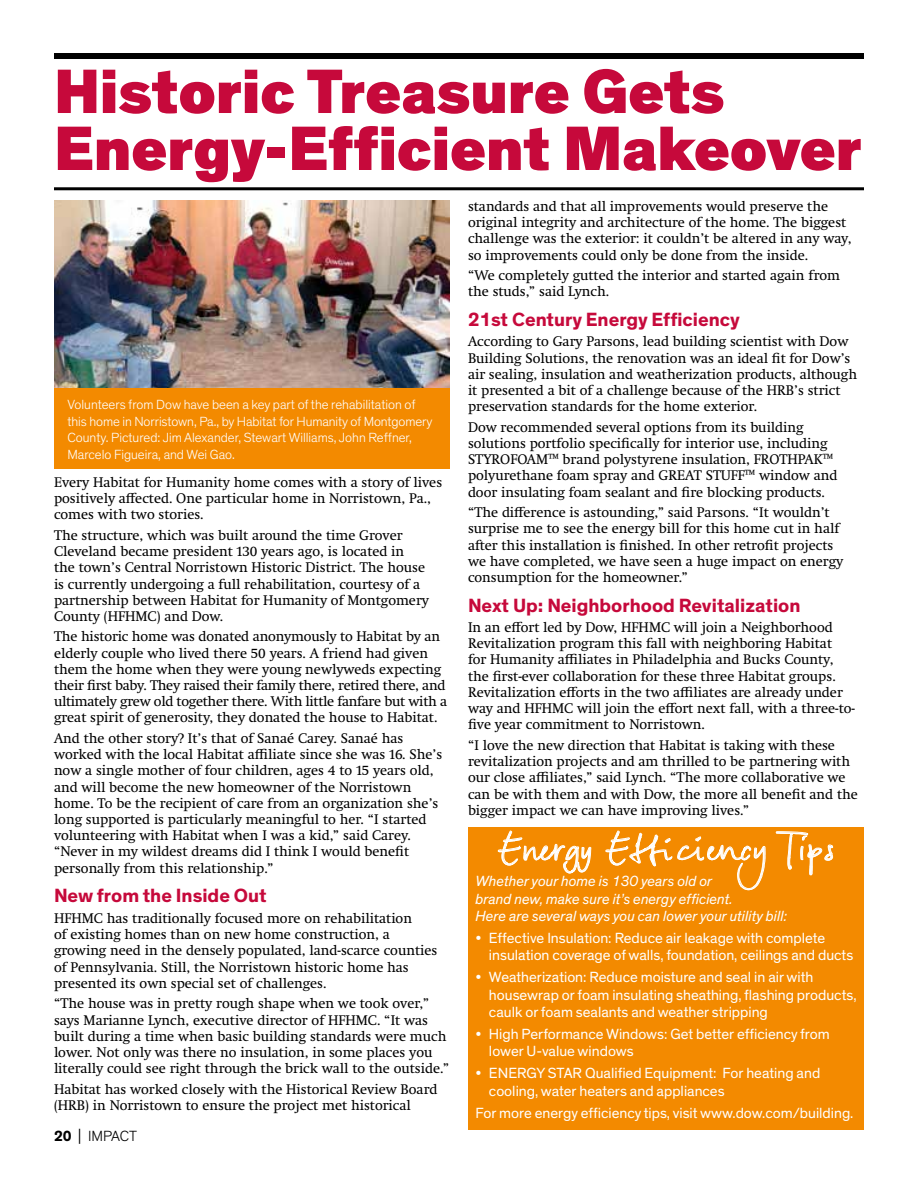
<style>
.page{position:relative;width:918px;height:1188px;background:#fff}
.page>*{position:absolute;margin:0;border:0;box-sizing:border-box;transform-origin:0 0}
.t1{font:900 63.75px/57px "Dow Corporate";color:#c6093b}
.t2{font:27px "Dow Script";color:#fff}
.t3{font:700 19.5px "Dow Corporate";color:#c6093b}
.t4{font:15px/17.2px "Dow Corporate";color:#fff}
.t5{font:italic 15px/17.2px "Dow Corporate";color:#fff}
.t6{font:300 15px "Dow Corporate";letter-spacing:-.015em;color:#000}
.t7{font:14.25px/16.2px "Swift Neue LT Pro";color:#000}
.t8{font:300 13.5px/16.5px "Dow Corporate";color:#fff}
.s1{font-weight:700}
.s2{font-size:18px}
</style>
<div class="page">
<div style="left:54px;top:53px;width:810px;height:6px;background:#000"></div>
<hr style="left:54px;top:187px;width:810px;height:3px;background:#000">
<div style="left:469px;top:827px;width:395px;height:303px;background:#f38a00"></div>
<svg style="left:498px;top:830px;width:94px;height:44px"></svg>
<svg style="left:605px;top:830px;width:161px;height:61px"></svg>
<svg style="left:776px;top:831px;width:57px;height:44px"></svg>
<img style="left:54px;top:200px;width:395px;height:188px">
<div style="left:54px;top:388px;width:395px;height:81px;background:#f38a00"></div>
<h1 class="t1" style="left:54px;top:65px;width:809px">Historic Treasure Gets<br>Energy-Efficient Makeover</h1>
<p class="t8" style="left:68px;top:397px;width:367px">Volunteers from Dow have been a key part of the rehabilitation of this home in Norristown, Pa., by Habitat for Humanity of Montgomery County. Pictured: Jim Alexander, Stewart Williams, John Reffner, Marcelo Figueira, and Wei Gao.</p>
<p class="t7" style="left:54px;top:474px;width:390px">Every Habitat for Humanity home comes with a story of lives positively affected. One particular home in Norristown, Pa., comes with two stories.</p>
<p class="t7" style="left:54px;top:527px;width:377px">The structure, which was built around the time Grover Cleveland became president 130 years ago, is located in<br>the town’s Central Norristown Historic District. The house is currently undergoing a full rehabilitation, courtesy of a partnership between Habitat for Humanity of Montgomery County (HFHMC) and Dow.</p>
<p class="t7" style="left:54px;top:628px;width:395px">The historic home was donated anonymously to Habitat by an elderly couple who lived there 50 years. A friend had given them the home when they were young newlyweds expecting their first baby. They raised their family there, retired there, and ultimately grew old together there. With little fanfare but with a great spirit of generosity, they donated the house to Habitat.</p>
<p class="t7" style="left:54px;top:730px;width:390px">And the other story? It’s that of Sanaé Carey. Sanaé has worked with the local Habitat affiliate since she was 16. She’s now a single mother of four children, ages 4 to 15 years old, and will become the new homeowner of the Norristown home. To be the recipient of care from an organization she’s long supported is particularly meaningful to her. “I started volunteering with Habitat when I was a kid,” said Carey. “Never in my wildest dreams did I think I would benefit personally from this relationship.”</p>
<h3 class="t3" style="left:54px;top:884px;width:214px">New from the Inside Out</h3>
<p class="t7" style="left:54px;top:910px;width:385px">HFHMC has traditionally focused more on rehabilitation<br>of existing homes than on new home construction, a growing need in the densely populated, land-scarce counties of Pennsylvania. Still, the Norristown historic home has presented its own special set of challenges.</p>
<p class="t7" style="left:54px;top:995px;width:397px">“The house was in pretty rough shape when we took over,” says Marianne Lynch, executive director of HFHMC. “It was built during a time when basic building standards were much lower. Not only was there no insulation, in some places you literally could see right through the brick wall to the outside.”</p>
<p class="t7" style="left:54px;top:1081px;width:385px">Habitat has worked closely with the Historical Review Board (HRB) in Norristown to ensure the project met historical</p>
<p class="t6" style="left:54px;top:1127px;width:85px"><span class="s1">20</span> <span class="s2">|</span> IMPACT</p>
<p class="t7" style="left:468px;top:198px;width:385px">standards and that all improvements would preserve the original integrity and architecture of the home. The biggest challenge was the exterior: it couldn’t be altered in any way, so improvements could only be done from the inside.</p>
<p class="t7" style="left:468px;top:267px;width:374px">“We completely gutted the interior and started again from the studs,” said Lynch.</p>
<h3 class="t3" style="left:468px;top:307px;width:274px">21st Century Energy Efficiency</h3>
<p class="t7" style="left:468px;top:333px;width:391px">According to Gary Parsons, lead building scientist with Dow Building Solutions, the renovation was an ideal fit for Dow’s air sealing, insulation and weatherization products, although it presented a bit of a challenge because of the HRB’s strict preservation standards for the home exterior.</p>
<p class="t7" style="left:468px;top:419px;width:371px">Dow recommended several options from its building solutions portfolio specifically for interior use, including STYROFOAM™ brand polystyrene insulation, FROTHPAK™ polyurethane foam spray and GREAT STUFF™ window and door insulating foam sealant and fire blocking products.</p>
<p class="t7" style="left:468px;top:504px;width:377px">“The difference is astounding,” said Parsons. “It wouldn’t surprise me to see the energy bill for this home cut in half after this installation is finished. In other retrofit projects we have completed, we have seen a huge impact on energy consumption for the homeowner.”</p>
<h3 class="t3" style="left:468px;top:593px;width:334px">Next Up: Neighborhood Revitalization</h3>
<p class="t7" style="left:468px;top:619px;width:389px">In an effort led by Dow, HFHMC will join a Neighborhood Revitalization program this fall with neighboring Habitat<br>for Humanity affiliates in Philadelphia and Bucks County, the first-ever collaboration for these three Habitat groups.<br>Revitalization efforts in the two affiliates are already under way and HFHMC will join the effort next fall, with a three-to&shy;five year commitment to Norristown.</p>
<p class="t7" style="left:468px;top:737px;width:391px">“I love the new direction that Habitat is taking with these revitalization projects and am thrilled to be partnering with our close affiliates,” said Lynch. “The more collaborative we can be with them and with Dow, the more all benefit and the bigger impact we can have improving lives.”</p>
<h2 class="t2" style="left:497px;top:834px;width:339px">Energy EfficiencyTips</h2>
<p class="t5" style="left:475px;top:873px;width:313px">Whether your home is 130 years old or<br>brand new, make sure it’s energy efficient.<br>Here are several ways you can lower your utility bill:</p>
<p class="t4" style="left:489px;top:930px;width:366px;text-indent:-14px">• Effective Insulation: Reduce air leakage with complete insulation coverage of walls, foundation, ceilings and ducts</p>
<p class="t4" style="left:489px;top:969px;width:369px;text-indent:-14px">• Weatherization: Reduce moisture and seal in air with housewrap or foam insulating sheathing, flashing products, caulk or foam sealants and weather stripping</p>
<p class="t4" style="left:489px;top:1026px;width:342px;text-indent:-14px">• High Performance Windows: Get better efficiency from lower U-value windows</p>
<p class="t4" style="left:489px;top:1065px;width:333px;text-indent:-14px">• ENERGY STAR Qualified Equipment: For heating and cooling, water heaters and appliances</p>
<p class="t4" style="left:475px;top:1104px;width:379px">For more energy efficiency tips, visit www.dow.com/building.</p>
</div>
